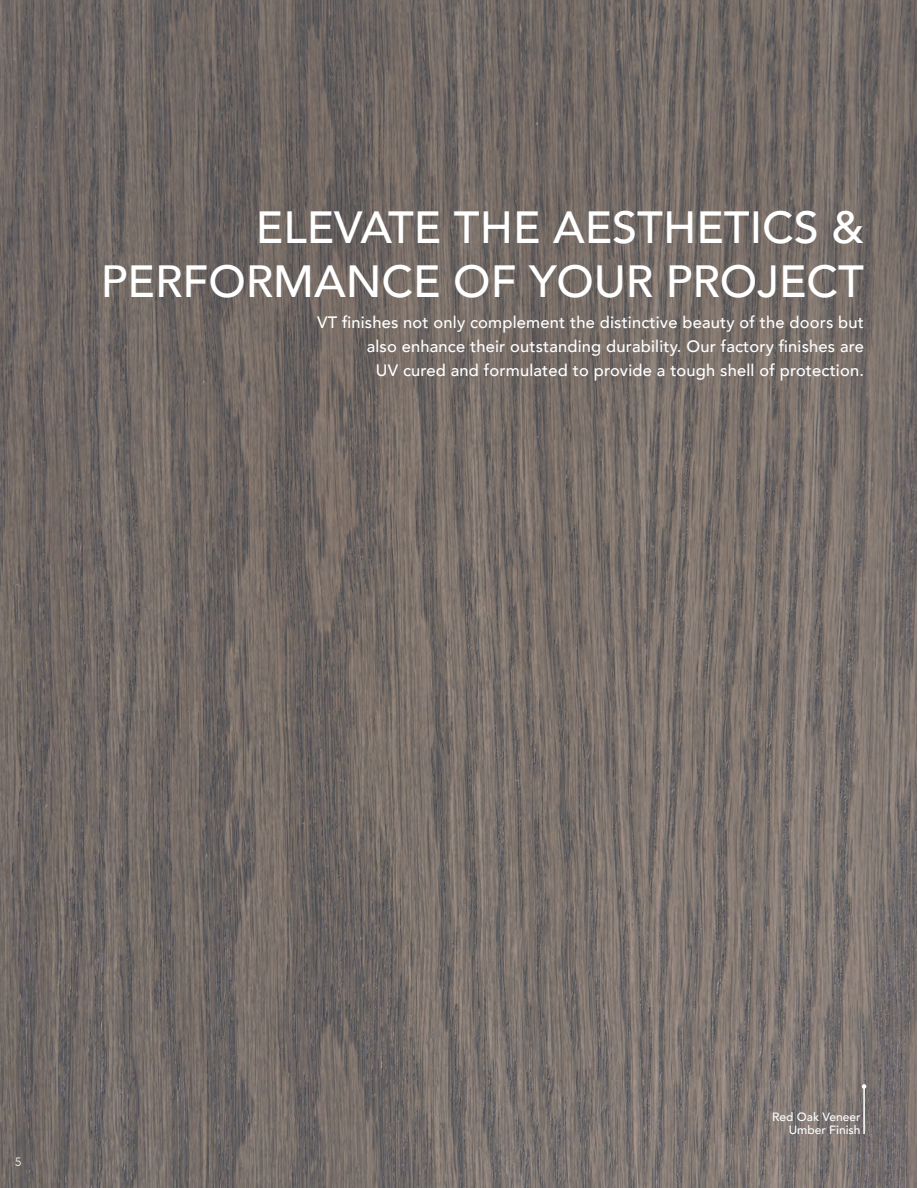
<style>
.page{position:relative;width:918px;height:1188px;background:#fff}
.page>*{position:absolute;margin:0;border:0;box-sizing:border-box;transform-origin:0 0}
.t1{font:500 45px/54px "Avenir";color:#fff;text-align:right}
.t2{font:500 16.5px/24px "Avenir";letter-spacing:.01em;color:#fff;text-align:right}
.t3{font:500 12px/13.5px "Avenir";color:#fff;text-align:right}
.t4{font:300 12px "Avenir";color:#fff}
</style>
<div class="page">
<img style="left:0;top:0;width:916px;height:1188px">
<hr style="left:863px;top:1086px;width:2px;height:48px;background:#fff">
<svg style="left:862px;top:1084px;width:4px;height:5px"></svg>
<h1 class="t1" style="left:101px;top:198px;width:765px">ELEVATE THE AESTHETICS &amp;<br>PERFORMANCE OF YOUR PROJECT</h1>
<p class="t2" style="left:317px;top:309px;width:548px">VT finishes not only complement the distinctive beauty of the doors but also enhance their outstanding durability. Our factory finishes are<br>UV cured and formulated to provide a tough shell of protection.</p>
<p class="t4" style="left:15px;top:1155px;width:8px">5</p>
<p class="t3" style="left:772px;top:1109px;width:90px">Red Oak Veneer<br>Umber Finish</p>
</div>
